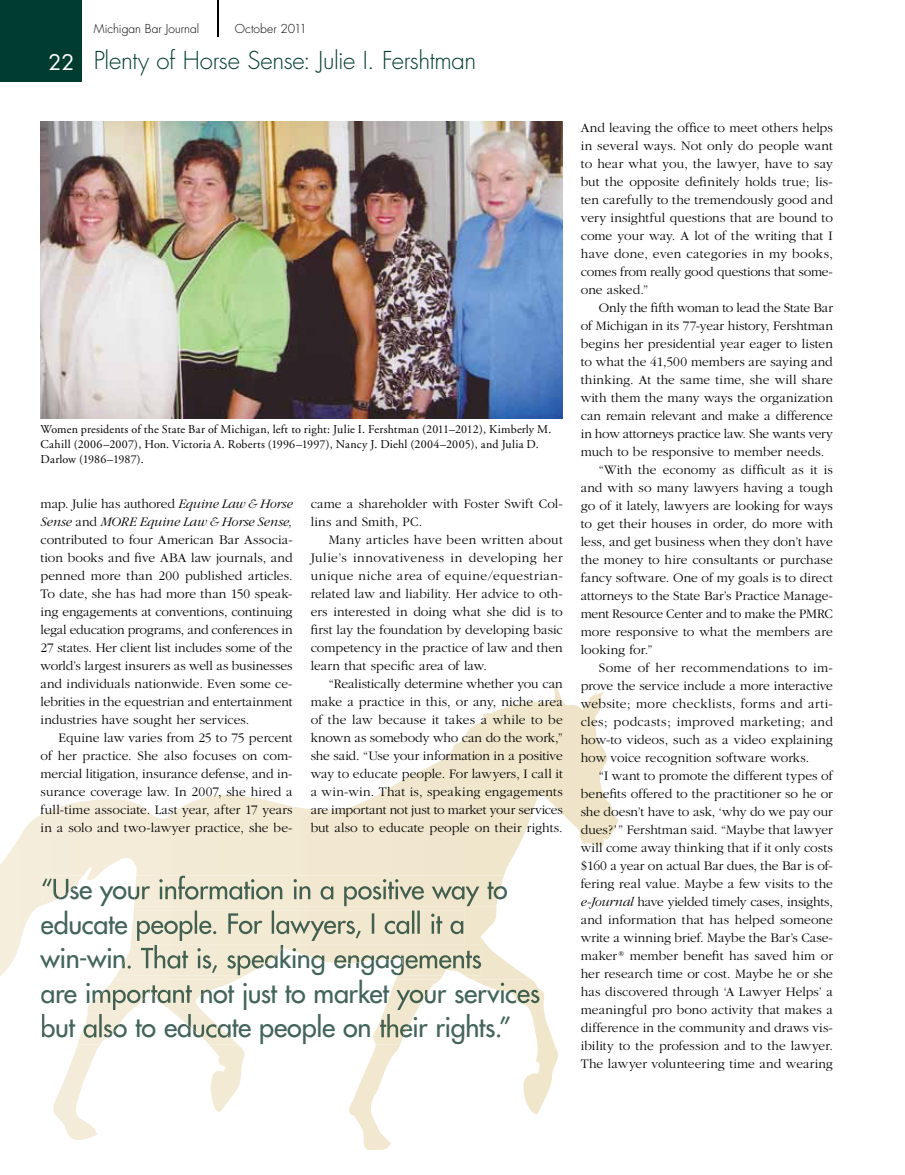
<style>
.page{position:relative;width:905px;height:1175px;background:#fff}
.page>*{position:absolute;margin:0;border:0;box-sizing:border-box;transform-origin:0 0}
.t1{font:27px/34.5px "Futura";letter-spacing:-.01em;color:#43645b}
.t2{font:300 24px "Futura";letter-spacing:-.015em;color:#003c30}
.t3{font:21px "Futura";color:#fff}
.t4{font:300 13.5px/18px "Garamond";color:#000;text-align:justify}
.t5{font:300 13.5px "Garamond";letter-spacing:-.02em;color:#000}
.t6{font:300 13.5px "Garamond";letter-spacing:.025em;color:#000}
.t7{font:300 13.5px "Garamond";letter-spacing:.02em;color:#000}
.t8{font:12px/15px "Adobe Garamond";letter-spacing:.015em;color:#000}
.t9{font:300 12px "Futura";letter-spacing:.005em;color:#000}
.s1{font-style:italic}
</style>
<div class="page">
<hr style="left:217px;top:0;width:1px;height:37px;background:#000">
<div style="left:0;top:0;width:82px;height:82px;background:#003c30"></div>
<svg style="left:0;top:683px;width:618px;height:394px"></svg>
<img style="left:40px;top:122px;width:522px;height:296px">
<svg style="left:42px;top:875px;width:498px;height:169px"></svg>
<img style="left:78px;top:1013px;width:337px;height:31px">
<h3 class="t3" style="left:49px;top:48px;width:27px">22</h3>
<p class="t9" style="left:94px;top:21px;width:107px">Michigan Bar Journal</p>
<p class="t9" style="left:235px;top:21px;width:74px">October 2011</p>
<h2 class="t2" style="left:94px;top:45px;width:384px">Plenty of Horse Sense: Julie I. Fershtman</h2>
<p class="t8" style="left:40px;top:422px;width:512px">Women presidents of the State Bar of Michigan, left to right: Julie I. Fershtman (2011–2012), Kimberly M.<br>Cahill (2006–2007), Hon. Victoria A. Roberts (1996–1997), Nancy J. Diehl (2004–2005), and Julia D.<br>Darlow (1986–1987).</p>
<p class="t4" style="left:40px;top:495px;width:254px">map. Julie has authored <span class="s1">Equine Law &amp; Horse Sense</span> and <span class="s1">MORE Equine Law &amp; Horse Sense, </span>contributed to four American Bar Associa&shy;tion books and five ABA law journals, and penned more than 200 published articles.<br>To date, she has had more than 150 speak&shy;ing engagements at conventions, continuing legal education programs, and conferences in 27 states. Her client list includes some of the world’s largest insurers as well as businesses and individuals nationwide. Even some ce&shy;lebrities in the equestrian and entertainment industries have sought her services.</p>
<p class="t4" style="left:40px;top:729px;width:253px;text-indent:18px">Equine law varies from 25 to 75 percent of her practice. She also focuses on com&shy;mercial litigation, insurance defense, and in&shy;surance coverage law. In 2007, she hired a full-time associate. Last year, after 17 years in a solo and two-lawyer practice, she be-</p>
<p class="t4" style="left:310px;top:495px;width:253px">came a shareholder with Foster Swift Col&shy;lins and Smith, PC.</p>
<p class="t4" style="left:310px;top:531px;width:254px;text-indent:18px">Many articles have been written about Julie’s innovativeness in developing her unique niche area of equine/equestrian&shy;related law and liability. Her advice to oth&shy;ers interested in doing what she did is to first lay the foundation by developing basic competency in the practice of law and then learn that specific area of law.</p>
<p class="t4" style="left:310px;top:675px;width:254px;text-indent:18px">“Realistically determine whether you can make a practice in this, or any, niche area of the law because it takes a while to be known as somebody who can do the work,” she said. “Use your information in a positive way to educate people. For lawyers, I call it a win-win. That is, speaking engagements are important not just to market your services but also to educate people on their rights.</p>
<h1 class="t1" style="left:40px;top:940px;width:501px">win-win. That is, speaking engagements<br>are important not just to market your services but also to educate people on their rights.”</h1>
<p class="t4" style="left:580px;top:118px;width:254px">And leaving the office to meet others helps in several ways. Not only do people want to hear what you, the lawyer, have to say but the opposite definitely holds true; lis&shy;ten carefully to the tremendously good and very insightful questions that are bound to come your way. A lot of the writing that I have done, even categories in my books, comes from really good questions that some&shy;one asked.”</p>
<p class="t4" style="left:598px;top:298px;width:235px">Only the fifth woman to lead the State Bar</p>
<p class="t4" style="left:580px;top:316px;width:253px">of Michigan in its 77-year history, Fersht man</p>
<p class="t4" style="left:580px;top:334px;width:254px">begins her presidential year eager to listen</p>
<p class="t4" style="left:580px;top:352px;width:253px">to what the 41,500 members are saying and</p>
<p class="t4" style="left:580px;top:370px;width:253px">thinking. At the same time, she will share</p>
<p class="t4" style="left:580px;top:388px;width:253px">with them the many ways the organization</p>
<p class="t4" style="left:580px;top:406px;width:253px">can remain relevant and make a difference</p>
<p class="t5" style="left:580px;top:426px;width:253px">in how attorneys practice law. She wants very</p>
<p class="t4" style="left:580px;top:442px;width:245px">much to be responsive to member needs.</p>
<p class="t4" style="left:598px;top:460px;width:236px">“With the economy as difficult as it is</p>
<p class="t4" style="left:580px;top:478px;width:254px">and with so many lawyers having a tough</p>
<p class="t4" style="left:580px;top:496px;width:254px">go of it lately, lawyers are looking for ways</p>
<p class="t4" style="left:580px;top:514px;width:254px">to get their houses in order, do more with</p>
<p class="t4" style="left:580px;top:532px;width:253px">less, and get business when they don’t have</p>
<p class="t4" style="left:580px;top:550px;width:253px">the money to hire consultants or purchase</p>
<p class="t4" style="left:580px;top:568px;width:254px">fancy software. One of my goals is to direct</p>
<p class="t4" style="left:580px;top:586px;width:253px">attorneys to the State Bar’s Practice Manage-</p>
<p class="t5" style="left:580px;top:606px;width:254px">ment Resource Center and to make the PMRC</p>
<p class="t4" style="left:580px;top:622px;width:253px">more responsive to what the members are</p>
<p class="t4" style="left:580px;top:640px;width:73px">looking for.”</p>
<p class="t7" style="left:598px;top:660px;width:235px">Some of her recommendations to im-</p>
<p class="t4" style="left:580px;top:676px;width:253px">prove the service include a more interactive</p>
<p class="t6" style="left:580px;top:696px;width:254px">website; more checklists, forms and arti-</p>
<p class="t6" style="left:580px;top:714px;width:254px">cles; podcasts; improved marketing; and</p>
<p class="t4" style="left:580px;top:730px;width:254px">how-to videos, such as a video explaining</p>
<p class="t4" style="left:580px;top:748px;width:230px">how voice recognition software works.</p>
<p class="t4" style="left:598px;top:766px;width:235px">“I want to promote the different types of</p>
<p class="t4" style="left:580px;top:784px;width:253px">benefits offered to the practitioner so he or</p>
<p class="t4" style="left:580px;top:802px;width:253px">she doesn’t have to ask, ‘why do we pay our</p>
<p class="t4" style="left:580px;top:820px;width:253px">dues?’” Fershtman said. “Maybe that lawyer</p>
<p class="t4" style="left:580px;top:838px;width:253px">will come away thinking that if it only costs</p>
<p class="t4" style="left:580px;top:856px;width:253px">$160 a year on actual Bar dues, the Bar is of-</p>
<p class="t4" style="left:580px;top:874px;width:253px">fering real value. Maybe a few visits to the</p>
<p class="t4" style="left:580px;top:892px;width:253px"><span class="s1">e-Journal</span> have yielded timely cases, insights,</p>
<p class="t4" style="left:580px;top:910px;width:253px">and information that has helped someone</p>
<p class="t4" style="left:580px;top:928px;width:253px">write a winning brief. Maybe the Bar’s Case-</p>
<p class="t4" style="left:580px;top:947px;width:253px">maker <sup>®</sup> member benefit has saved him or</p>
<p class="t4" style="left:581px;top:965px;width:253px">her research time or cost. Maybe he or she</p>
<p class="t4" style="left:581px;top:983px;width:253px">has discovered through ‘A Lawyer Helps’ a</p>
<p class="t4" style="left:581px;top:1001px;width:253px">meaningful pro bono activity that makes a</p>
<p class="t4" style="left:581px;top:1019px;width:254px">difference in the community and draws vis-</p>
<p class="t4" style="left:581px;top:1037px;width:253px">ibility to the profession and to the lawyer.</p>
<p class="t4" style="left:581px;top:1055px;width:254px">The lawyer volunteering time and wearing</p>
</div>
